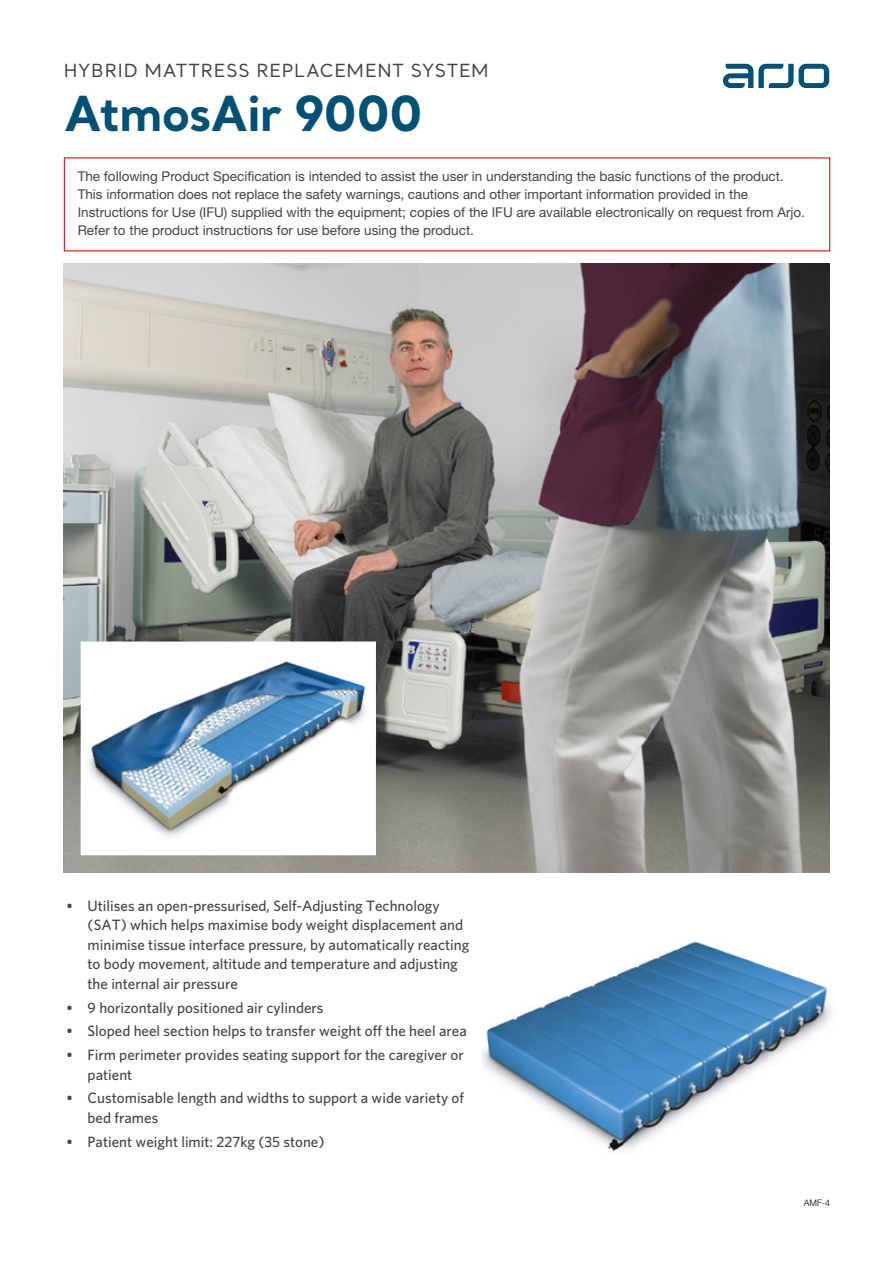
<style>
.page{position:relative;width:893px;height:1263px;background:#fff}
.page>*{position:absolute;margin:0;border:0;box-sizing:border-box;transform-origin:0 0}
.t1{font:700 48px "Santral";letter-spacing:-.02em;color:#015174}
.t2{font:18px "Santral";letter-spacing:.04em;color:#434342}
.t3{font:500 15px/19.5px "Whitney HTF";color:#434342}
.t4{font:13.5px/18px "Helvetica Neue LT Std";color:#434342}
.t5{font:300 9px "Helvetica Neue LT Std";color:#000}
</style>
<div class="page">
<img style="left:64px;top:264px;width:765px;height:609px">
<div style="left:84px;top:644px;width:289px;height:208px;background:#fff"></div>
<img style="left:88px;top:661px;width:279px;height:176px">
<img style="left:481px;top:941px;width:350px;height:211px">
<svg style="left:723px;top:64px;width:106px;height:24px"></svg>
<p class="t2" style="left:64px;top:59px;width:427px">HYBRID MATTRESS REPLACEMENT SYSTEM</p>
<h1 class="t1" style="left:64px;top:81px;width:361px">AtmosAir 9000</h1>
<p class="t4" style="left:78px;top:167px;width:729px">The following Product Specification is intended to assist the user in understanding the basic functions of the product.<br>This information does not replace the safety warnings, cautions and other important information provided in the Instructions for Use (IFU) supplied with the equipment; copies of the IFU are available electronically on request from Arjo.<br>Refer to the product instructions for use before using the product.</p>
<p class="t3" style="left:88px;top:895px;width:383px;text-indent:-21px">• Utilises an open-pressurised, Self-Adjusting Technology (SAT) which helps maximise body weight displacement and minimise tissue interface pressure, by automatically reacting to body movement, altitude and temperature and adjusting the internal air pressure</p>
<p class="t3" style="left:66px;top:997px;width:259px">• 9 horizontally positioned air cylinders</p>
<p class="t3" style="left:66px;top:1021px;width:402px">• Sloped heel section helps to transfer weight off the heel area</p>
<p class="t3" style="left:88px;top:1045px;width:378px;text-indent:-21px">• Firm perimeter provides seating support for the caregiver or patient</p>
<p class="t3" style="left:88px;top:1088px;width:378px;text-indent:-21px">• Customisable length and widths to support a wide variety of bed frames</p>
<p class="t3" style="left:66px;top:1131px;width:260px">• Patient weight limit: 227kg (35 stone)</p>
<p class="t5" style="left:804px;top:1197px;width:28px">AMF-4</p>
</div>
